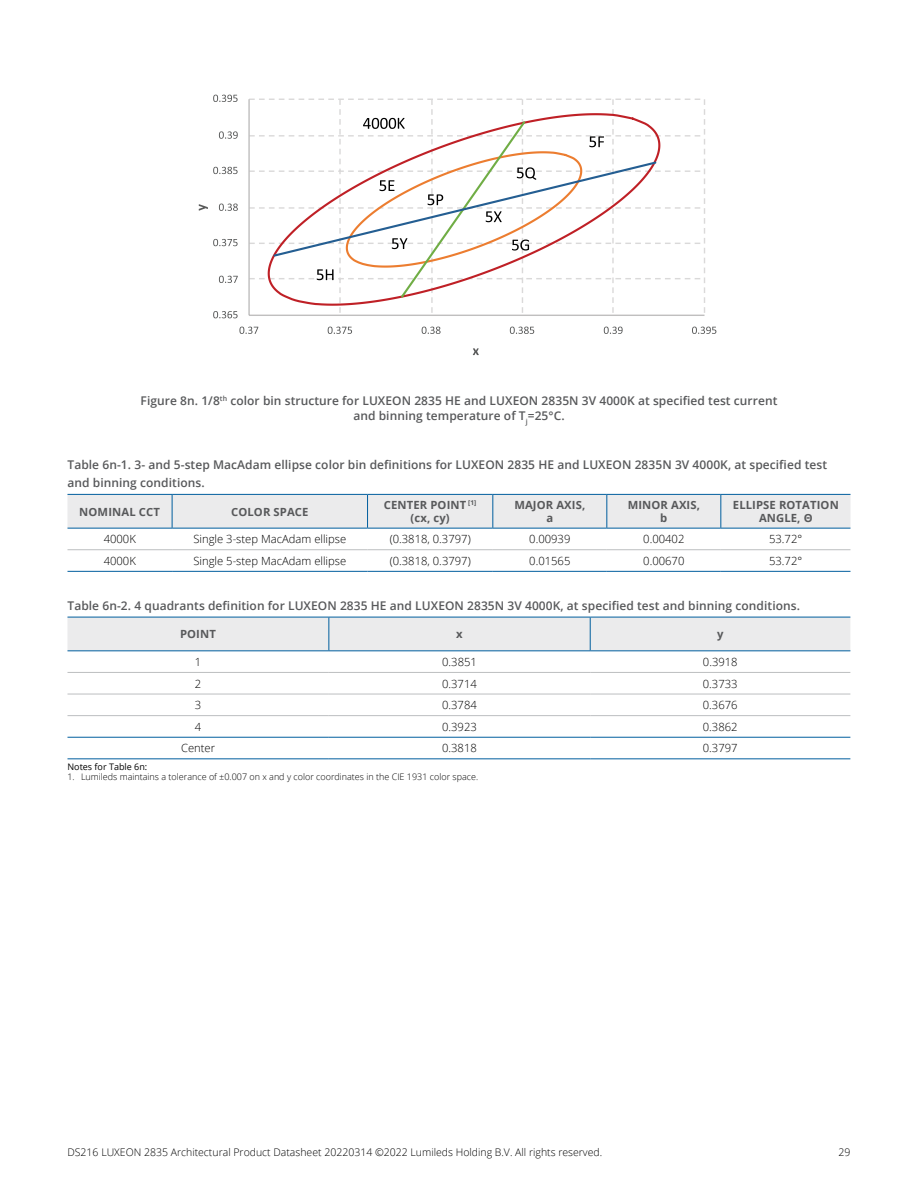
<style>
.page{position:relative;width:918px;height:1188px;background:#fff}
.page>*{position:absolute;margin:0;border:0;box-sizing:border-box;transform-origin:0 0}
.t1{font:600 12px/18px "Open Sans";letter-spacing:.005em;color:#58595b}
.t2{font:300 11.25px "Open Sans";color:#000}
.t3{font:700 11.25px/12.8px "Open Sans";letter-spacing:.01em;color:#58595b;text-align:center}
.t4{font:300 10.5px "Open Sans";color:#000}
.t5{font:300 9px "Open Sans";color:#000}
.t6{font:9px "Open Sans";color:#000}
.t7{font:700 6.6px "Open Sans";color:#58595b}
</style>
<div class="page">
<div style="left:68px;top:495px;width:782px;height:33px;background:#ebebec"></div>
<hr style="left:68px;top:494px;width:104px;height:1px;background:#005e9e">
<hr style="left:172px;top:494px;width:196px;height:1px;background:#005e9e">
<hr style="left:172px;top:495px;width:1px;height:33px;background:#005e9e">
<hr style="left:368px;top:494px;width:125px;height:1px;background:#005e9e">
<hr style="left:367px;top:495px;width:1px;height:33px;background:#005e9e">
<hr style="left:493px;top:494px;width:114px;height:1px;background:#005e9e">
<hr style="left:492px;top:495px;width:1px;height:33px;background:#005e9e">
<hr style="left:607px;top:494px;width:114px;height:1px;background:#005e9e">
<hr style="left:606px;top:495px;width:1px;height:33px;background:#005e9e">
<hr style="left:721px;top:494px;width:129px;height:1px;background:#005e9e">
<hr style="left:720px;top:495px;width:1px;height:33px;background:#005e9e">
<hr style="left:68px;top:528px;width:104px;height:1px;background:#005e9e">
<hr style="left:172px;top:528px;width:196px;height:1px;background:#005e9e">
<hr style="left:368px;top:528px;width:125px;height:1px;background:#005e9e">
<hr style="left:493px;top:528px;width:114px;height:1px;background:#005e9e">
<hr style="left:607px;top:528px;width:114px;height:1px;background:#005e9e">
<hr style="left:721px;top:528px;width:129px;height:1px;background:#005e9e">
<hr style="left:68px;top:549px;width:104px;height:1px;background:#bcbec0">
<hr style="left:172px;top:549px;width:196px;height:1px;background:#bcbec0">
<hr style="left:368px;top:549px;width:125px;height:1px;background:#bcbec0">
<hr style="left:493px;top:549px;width:114px;height:1px;background:#bcbec0">
<hr style="left:607px;top:549px;width:114px;height:1px;background:#bcbec0">
<hr style="left:721px;top:549px;width:129px;height:1px;background:#bcbec0">
<hr style="left:68px;top:571px;width:104px;height:1px;background:#005e9e">
<hr style="left:172px;top:571px;width:196px;height:1px;background:#005e9e">
<hr style="left:368px;top:571px;width:125px;height:1px;background:#005e9e">
<hr style="left:493px;top:571px;width:114px;height:1px;background:#005e9e">
<hr style="left:607px;top:571px;width:114px;height:1px;background:#005e9e">
<hr style="left:721px;top:571px;width:129px;height:1px;background:#005e9e">
<div style="left:68px;top:618px;width:782px;height:32px;background:#ebebec"></div>
<hr style="left:68px;top:737px;width:261px;height:1px;background:#005e9e">
<hr style="left:329px;top:737px;width:261px;height:1px;background:#005e9e">
<hr style="left:590px;top:737px;width:260px;height:1px;background:#005e9e">
<hr style="left:68px;top:617px;width:261px;height:1px;background:#005e9e">
<hr style="left:329px;top:617px;width:261px;height:1px;background:#005e9e">
<hr style="left:328px;top:617px;width:1px;height:33px;background:#005e9e">
<hr style="left:590px;top:617px;width:260px;height:1px;background:#005e9e">
<hr style="left:590px;top:617px;width:1px;height:33px;background:#005e9e">
<hr style="left:68px;top:650px;width:261px;height:1px;background:#005e9e">
<hr style="left:329px;top:650px;width:261px;height:1px;background:#005e9e">
<hr style="left:590px;top:650px;width:260px;height:1px;background:#005e9e">
<hr style="left:68px;top:672px;width:261px;height:1px;background:#bcbec0">
<hr style="left:329px;top:672px;width:261px;height:1px;background:#bcbec0">
<hr style="left:590px;top:672px;width:260px;height:1px;background:#bcbec0">
<hr style="left:68px;top:694px;width:261px;height:1px;background:#bcbec0">
<hr style="left:329px;top:694px;width:261px;height:1px;background:#bcbec0">
<hr style="left:590px;top:694px;width:260px;height:1px;background:#bcbec0">
<hr style="left:68px;top:715px;width:261px;height:1px;background:#bcbec0">
<hr style="left:329px;top:715px;width:261px;height:1px;background:#bcbec0">
<hr style="left:590px;top:715px;width:260px;height:1px;background:#bcbec0">
<hr style="left:68px;top:758px;width:261px;height:1px;background:#005e9e">
<hr style="left:329px;top:758px;width:261px;height:1px;background:#005e9e">
<hr style="left:590px;top:758px;width:260px;height:1px;background:#005e9e">
<hr style="left:249px;top:315px;width:456px;height:1px;background:#c0bfbf">
<hr style="left:248px;top:99px;width:2px;height:216px;background:#c0bfbf">
<svg style="left:213px;top:311px;width:25px;height:7px"></svg>
<svg style="left:219px;top:276px;width:19px;height:7px"></svg>
<svg style="left:213px;top:239px;width:25px;height:7px"></svg>
<svg style="left:219px;top:204px;width:19px;height:7px"></svg>
<svg style="left:213px;top:167px;width:25px;height:7px"></svg>
<svg style="left:219px;top:131px;width:19px;height:8px"></svg>
<svg style="left:213px;top:95px;width:25px;height:7px"></svg>
<svg style="left:239px;top:327px;width:19px;height:7px"></svg>
<svg style="left:328px;top:327px;width:24px;height:7px"></svg>
<svg style="left:422px;top:327px;width:19px;height:7px"></svg>
<svg style="left:510px;top:327px;width:24px;height:7px"></svg>
<svg style="left:604px;top:327px;width:19px;height:7px"></svg>
<svg style="left:692px;top:327px;width:24px;height:7px"></svg>
<svg style="left:199px;top:204px;width:9px;height:7px"></svg>
<svg style="left:473px;top:348px;width:6px;height:7px"></svg>
<svg style="left:249px;top:99px;width:456px;height:216px"></svg>
<p class="t1" style="left:141px;top:393px;width:638px;line-height:15px;text-align:center">Figure 8n. 1/8<sup>th</sup> color bin structure for LUXEON 2835 HE and LUXEON 2835N 3V 4000K at specified test current and binning temperature of T<sub>j</sub>=25°C.</p>
<p class="t1" style="left:68px;top:456px;width:761px">Table 6n-1. 3- and 5-step MacAdam ellipse color bin definitions for LUXEON 2835 HE and LUXEON 2835N 3V 4000K, at specified test and binning conditions.</p>
<p class="t3" style="left:79px;top:505px;width:68px">NOMI NAL CCT</p>
<p class="t3" style="left:231px;top:505px;width:77px">COLOR SPACE</p>
<p class="t3" style="left:384px;top:498px;width:75px">CENTER POINT</p>
<p class="t7" style="left:468px;top:498px;width:10px">[1]</p>
<p class="t3" style="left:411px;top:511px;width:41px">(CX, CY)</p>
<p class="t3" style="left:514px;top:498px;width:72px">MAJOR AXIS,<br>A</p>
<p class="t3" style="left:628px;top:498px;width:74px">MI NOR AXIS,<br>B</p>
<p class="t3" style="left:733px;top:498px;width:107px">ELLIPSE ROTATION<br>ANGLE, Θ</p>
<p class="t2" style="left:104px;top:531px;width:34px">4000K</p>
<p class="t2" style="left:193px;top:531px;width:154px">Single 3-step MacAdam ellipse</p>
<p class="t2" style="left:390px;top:531px;width:83px">(0.3818, 0.3797)</p>
<p class="t2" style="left:529px;top:531px;width:43px">0.00939</p>
<p class="t2" style="left:643px;top:531px;width:43px">0.00402</p>
<p class="t2" style="left:769px;top:531px;width:35px">53.72°</p>
<p class="t2" style="left:104px;top:553px;width:34px">4000K</p>
<p class="t2" style="left:193px;top:553px;width:154px">Single 5-step MacAdam ellipse</p>
<p class="t2" style="left:390px;top:553px;width:83px">(0.3818, 0.3797)</p>
<p class="t2" style="left:529px;top:553px;width:43px">0.01565</p>
<p class="t2" style="left:643px;top:553px;width:43px">0.00670</p>
<p class="t2" style="left:769px;top:553px;width:35px">53.72°</p>
<p class="t1" style="left:68px;top:596px;width:734px">Table 6n-2. 4 quadrants definition for LUXEON 2835 HE and LUXEON 2835N 3V 4000K, at specified test and binning conditions.</p>
<p class="t3" style="left:180px;top:628px;width:37px">POI NT</p>
<p class="t3" style="left:456px;top:628px;width:8px">X</p>
<p class="t3" style="left:717px;top:628px;width:8px">Y</p>
<p class="t2" style="left:195px;top:654px;width:8px">1</p>
<p class="t2" style="left:442px;top:654px;width:36px">0.3851</p>
<p class="t2" style="left:703px;top:654px;width:36px">0.3918</p>
<p class="t2" style="left:195px;top:676px;width:8px">2</p>
<p class="t2" style="left:442px;top:676px;width:36px">0.3714</p>
<p class="t2" style="left:703px;top:676px;width:36px">0.3733</p>
<p class="t2" style="left:195px;top:697px;width:8px">3</p>
<p class="t2" style="left:442px;top:697px;width:36px">0.3784</p>
<p class="t2" style="left:703px;top:697px;width:36px">0.3676</p>
<p class="t2" style="left:195px;top:719px;width:8px">4</p>
<p class="t2" style="left:442px;top:719px;width:36px">0.3923</p>
<p class="t2" style="left:703px;top:719px;width:36px">0.3862</p>
<p class="t2" style="left:181px;top:741px;width:36px">Center</p>
<p class="t2" style="left:442px;top:741px;width:36px">0.3818</p>
<p class="t2" style="left:703px;top:741px;width:36px">0.3797</p>
<p class="t6" style="left:68px;top:760px;width:81px">Notes for Table 6n:</p>
<p class="t5" style="left:68px;top:771px;width:412px">1. Lumileds maintains a tolerance of ±0.007 on x and y color coordinates in the CIE 1931 color space.</p>
<p class="t4" style="left:68px;top:1145px;width:536px">DS216 LUXEON 2835 Architectural Product Datasheet 20220314 ©2022 Lumileds Holding B.V. All rights reserved.</p>
<p class="t4" style="left:839px;top:1145px;width:13px">29</p>
</div>
